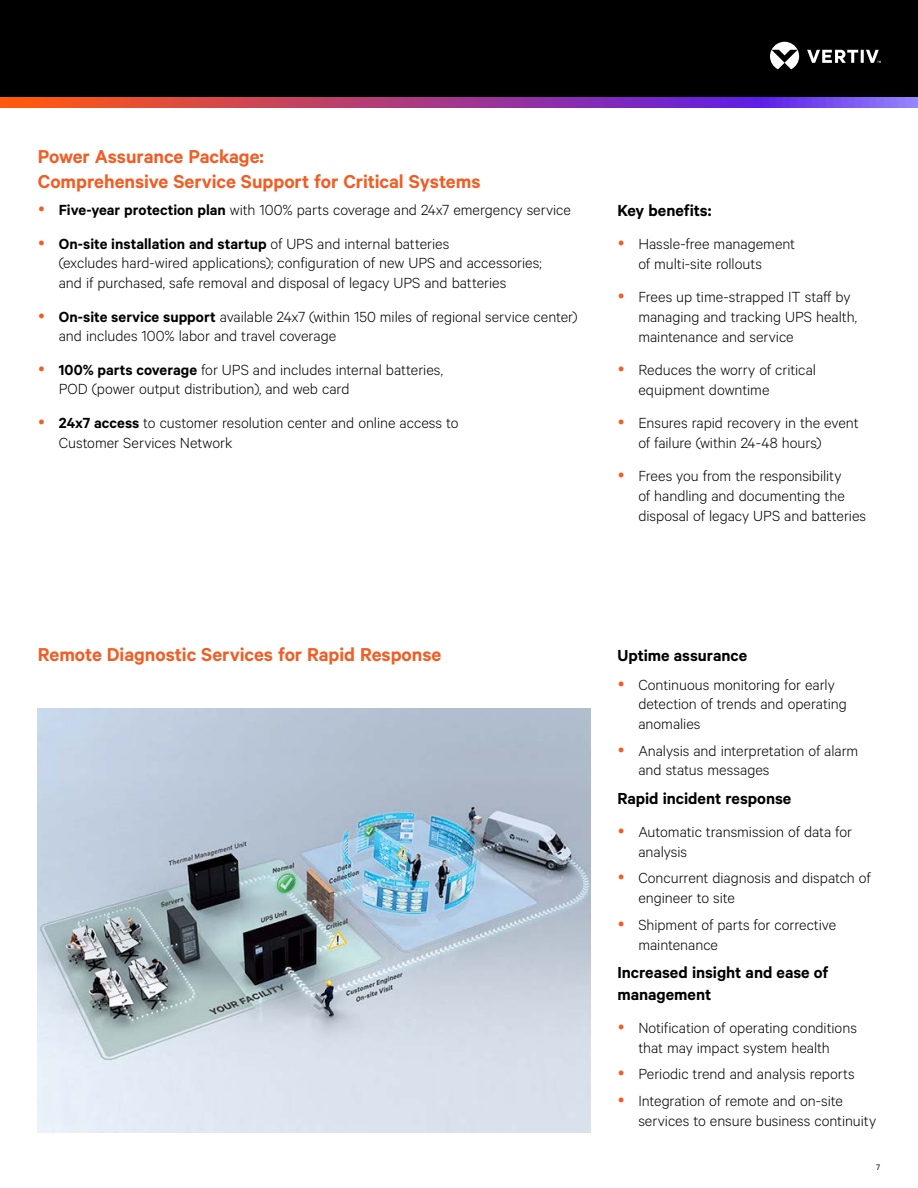
<style>
.page{position:relative;width:918px;height:1188px;background:#fff}
.page>*{position:absolute;margin:0;border:0;box-sizing:border-box;transform-origin:0 0}
.t1{font:600 21px/25.2px "Calibre";color:#f15d24}
.t2{font:600 18px/21.6px "Calibre";color:#000}
.t3{font:300 16.5px/19.8px "Calibre";color:#000}
.t4{font:9px "Calibre";color:#000}
.s1{font-weight:600}
</style>
<div class="page">
<div style="left:0;top:0;width:918px;height:108px;background:#000"></div>
<svg style="left:770px;top:42px;width:111px;height:27px"></svg>
<svg style="left:0;top:98px;width:918px;height:10px;background:#a73f8c"></svg>
<img style="left:38px;top:709px;width:552px;height:424px">
<p class="t1" style="left:38px;top:143px;width:444px">Power Assurance Package:<br>Comprehensive Service Support for Critical Systems</p>
<p class="t3" style="left:59px;top:193px;width:514px;line-height:33.3px"><span class="s1">Five-year protection plan</span> with 100% parts coverage and 24x7 emergency service<br><span class="s1">On-site installation and startup</span> of UPS and internal batteries</p>
<p class="t3" style="left:59px;top:253px;width:484px">(excludes hard-wired applications); configuration of new UPS and accessories; and if purchased, safe removal and disposal of legacy UPS and batteries</p>
<p class="t3" style="left:59px;top:306px;width:520px"><span class="s1">On-site service support</span> available 24x7 (within 150 miles of regional service center) and includes 100% labor and travel coverage</p>
<p class="t3" style="left:59px;top:359px;width:386px"><span class="s1">100% parts coverage</span> for UPS and includes internal batteries,<br>POD (power output distribution), and web card</p>
<p class="t3" style="left:59px;top:412px;width:401px"><span class="s1">24x7 access</span> to customer resolution center and online access to<br>Customer Services Network</p>
<p class="t2" style="left:617px;top:199px;width:96px">Key benefits:</p>
<p class="t3" style="left:638px;top:233px;width:158px">Hassle-free management of multi-site rollouts</p>
<p class="t3" style="left:638px;top:286px;width:220px">Frees up time-strapped IT staff by managing and tracking UPS health, maintenance and service</p>
<p class="t3" style="left:638px;top:359px;width:179px">Reduces the worry of critical equipment downtime</p>
<p class="t3" style="left:638px;top:412px;width:222px">Ensures rapid recovery in the event of failure (within 24-48 hours)</p>
<p class="t3" style="left:638px;top:465px;width:229px">Frees you from the responsibility<br>of handling and documenting the disposal of legacy UPS and batteries</p>
<p class="t1" style="left:38px;top:641px;width:405px">Remote Diagnostic Services for Rapid Response</p>
<p class="t2" style="left:617px;top:644px;width:131px">Uptime assurance</p>
<p class="t3" style="left:638px;top:674px;width:210px">Continuous monitoring for early detection of trends and operating anomalies</p>
<p class="t3" style="left:638px;top:740px;width:222px">Analysis and interpretation of alarm and status messages</p>
<p class="t2" style="left:617px;top:787px;width:175px">Rapid incident response</p>
<p class="t3" style="left:638px;top:821px;width:215px">Automatic transmission of data for analysis</p>
<p class="t3" style="left:638px;top:868px;width:234px">Concurrent diagnosis and dispatch of engineer to site</p>
<p class="t3" style="left:638px;top:914px;width:199px">Shipment of parts for corrective maintenance</p>
<p class="t2" style="left:617px;top:961px;width:213px">Increased insight and ease of management</p>
<p class="t3" style="left:638px;top:1017px;width:220px">Notification of operating conditions that may impact system health</p>
<p class="t3" style="left:638px;top:1060px;width:218px;line-height:26.5px">Periodic trend and analysis reports<br>Integration of remote and on-site</p>
<p class="t3" style="left:638px;top:1110px;width:239px">services to ensure business continuity</p>
<p class="t4" style="left:876px;top:1162px;width:5px">7</p>
</div>
